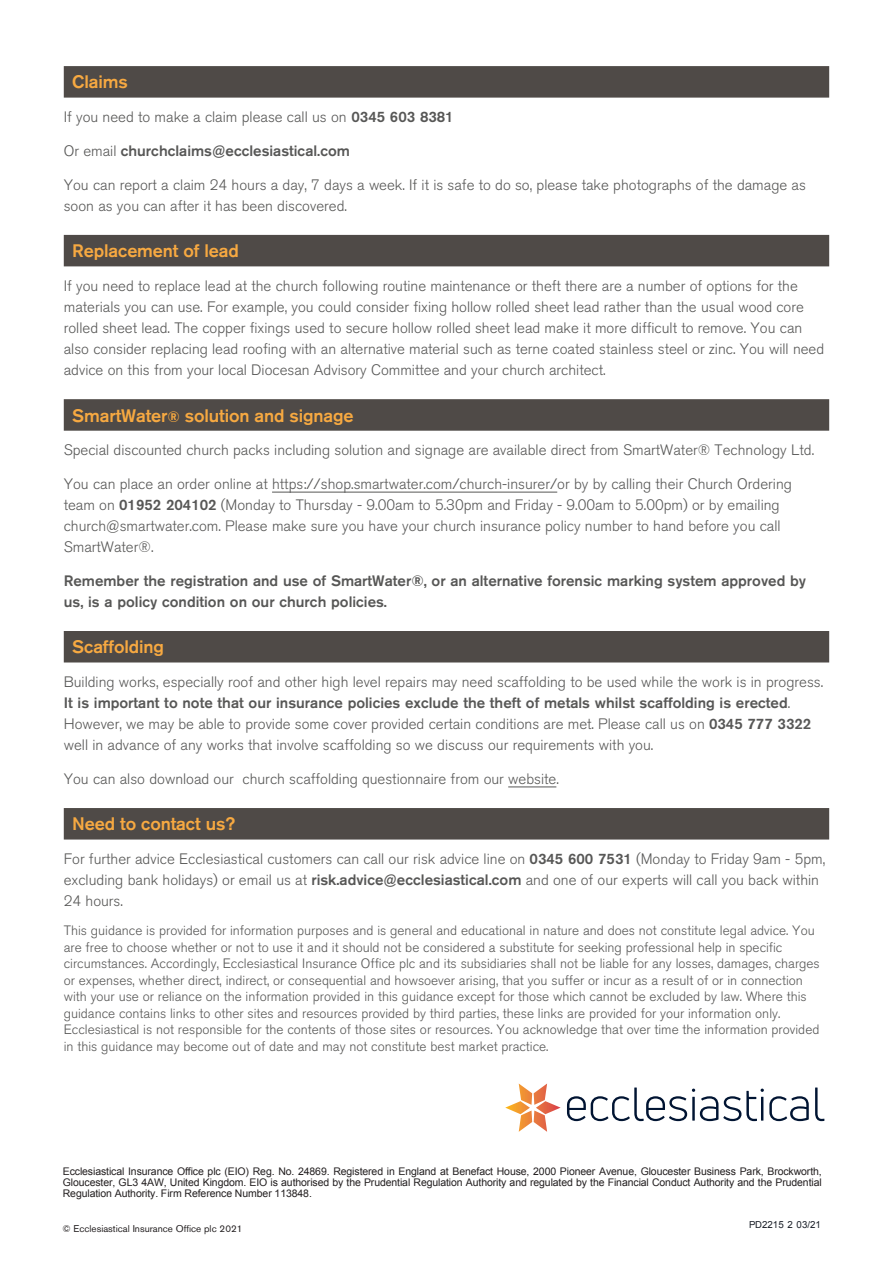
<style>
.page{position:relative;width:893px;height:1263px;background:#fff}
.page>*{position:absolute;margin:0;border:0;box-sizing:border-box;transform-origin:0 0}
.t1{font:500 18px "Akzidenz Grotesk BQ";letter-spacing:-.005em;color:#f7a941}
.t2{font:300 15px/21px "Akzidenz Grotesk BQ";color:#575756}
.t3{font:500 15px/21px "Akzidenz Grotesk BQ";color:#575756}
.t4{font:300 13.5px/16.5px "Akzidenz Grotesk BQ";color:#575756}
.t5{font:10.5px/11.2px "Arial";letter-spacing:-.01em;color:#231f20;text-align:justify}
.t6{font:9.75px "Akzidenz Grotesk BQ";color:#231f20}
.t7{font:9.75px "Arial";color:#1a1f28}
.s1{font-weight:500}
.s2{font-weight:300}
.s3{font-size:15px}
.s4{font-family:"Akzidenz Grotesk BQ"}
</style>
<div class="page">
<div style="left:64px;top:808px;width:765px;height:31px;background:#4f4a47"></div>
<div style="left:64px;top:631px;width:765px;height:31px;background:#4f4a47"></div>
<div style="left:64px;top:399px;width:765px;height:32px;background:#4f4a47"></div>
<div style="left:64px;top:235px;width:765px;height:31px;background:#4f4a47"></div>
<div style="left:64px;top:66px;width:765px;height:32px;background:#4f4a47"></div>
<hr style="left:272px;top:492px;width:285px;height:1px;background:#575756">
<hr style="left:508px;top:786px;width:48px;height:1px;background:#575756">
<svg style="left:567px;top:1087px;width:257px;height:34px"></svg>
<svg style="left:505px;top:1083px;width:56px;height:49px"></svg>
<p class="t1" style="left:72px;top:71px;width:57px">Claims</p>
<p class="t2" style="left:64px;top:107px;width:391px">If you need to make a claim please call us on <span class="s1">0345 603 8381</span></p>
<p class="t3" style="left:64px;top:140px;width:288px"><span class="s2">Or email</span> churchclaims@ecclesiastical.com</p>
<p class="t2" style="left:64px;top:174px;width:744px">You can report a claim 24 hours a day, 7 days a week. If it is safe to do so, please take photographs of the damage as</p>
<p class="t2" style="left:64px;top:195px;width:285px">soon as you can after it has been discovered.</p>
<p class="t1" style="left:72px;top:240px;width:168px">Replacement of lead</p>
<p class="t2" style="left:64px;top:276px;width:762px">If you need to replace lead at the church following routine maintenance or theft there are a number of options for the materials you can use. For example, you could consider fixing hollow rolled sheet lead rather than the usual wood core rolled sheet lead. The copper fixings used to secure hollow rolled sheet lead make it more difficult to remove. You can also consider replacing lead roofing with an alternative material such as terne coated stainless steel or zinc. You will need advice on this from your local Diocesan Advisory Committee and your church architect.</p>
<p class="t1" style="left:72px;top:404px;width:283px">SmartWater<span class="s3">®</span> solution and signage</p>
<p class="t2" style="left:64px;top:440px;width:752px">Special discounted church packs including solution and signage are available direct from SmartWater® Technology Ltd.</p>
<p class="t2" style="left:64px;top:474px;width:730px">You can place an order online at https://shop.smartwater.com/church-insurer/or by by calling their Church Ordering team on <span class="s1">01952 204102</span> (Monday to Thursday - 9.00am to 5.30pm and Friday - 9.00am to 5.00pm) or by emailing church@smartwater.com. Please make sure you have your church insurance policy number to hand before you call SmartWater®.</p>
<p class="t3" style="left:64px;top:570px;width:744px">Remember the registration and use of SmartWater®, or an alternative forensic marking system approved by us, is a policy condition on our church policies.</p>
<p class="t1" style="left:72px;top:636px;width:93px">Scaffolding</p>
<p class="t2" style="left:64px;top:672px;width:761px">Building works, especially roof and other high level repairs may need scaffolding to be used while the work is in progress.<br><span class="s1">It is important to note that our insurance policies exclude the theft of metals whilst scaffolding is erected</span>.<br>However, we may be able to provide some cover provided certain conditions are met. Please call us on <span class="s1">0345 777 3322 </span>well in advance of any works that involve scaffolding so we discuss our requirements with you.</p>
<p class="t2" style="left:64px;top:768px;width:497px">You can also download our church scaffolding questionnaire from our website.</p>
<p class="t1" style="left:72px;top:813px;width:165px">Need to contact us?</p>
<p class="t2" style="left:64px;top:849px;width:763px">For further advice Ecclesiastical customers can call our risk advice line on <span class="s1">0345 600 7531</span> (Monday to Friday 9am - 5pm, excluding bank holidays) or email us at <span class="s1">risk.advice@ecclesiastical.com</span> and one of our experts will call you back within<br>24 hours.</p>
<p class="t4" style="left:64px;top:923px;width:757px">This guidance is provided for information purposes and is general and educational in nature and does not constitute legal advice. You are free to choose whether or not to use it and it should not be considered a substitute for seeking professional help in specific circumstances. Accordingly, Ecclesiastical Insurance Office plc and its subsidiaries shall not be liable for any losses, damages, charges or expenses, whether direct, indirect, or consequential and howsoever arising, that you suffer or incur as a result of or in connection with your use or reliance on the information provided in this guidance except for those which cannot be excluded by law. Where this guidance contains links to other sites and resources provided by third parties, these links are provided for your information only.<br>Ecclesiastical is not responsible for the contents of those sites or resources. You acknowledge that over time the information provided in this guidance may become out of date and may not constitute best market practice.</p>
<p class="t5" style="left:63px;top:1165px;width:760px">Ecclesiastical Insurance Office plc (EIO) Reg. No. 24869. Registered in England at Benefact House, 2000 Pioneer Avenue, Gloucester Business Park, Brockworth, Gloucester, GL3 4AW, United Kingdom. EIO is authorised by the Prudential Regulation Authority and regulated by the Financial Conduct Authority and the Prudential Regulation Authority. Firm Reference Number 113848.</p>
<p class="t6" style="left:62px;top:1222px;width:181px">© Ecclesiastical Insurance Office plc 2021</p>
<p class="t7" style="left:749px;top:1218px;width:73px"><span class="s4">PD</span>2215 2 03/21</p>
</div>
